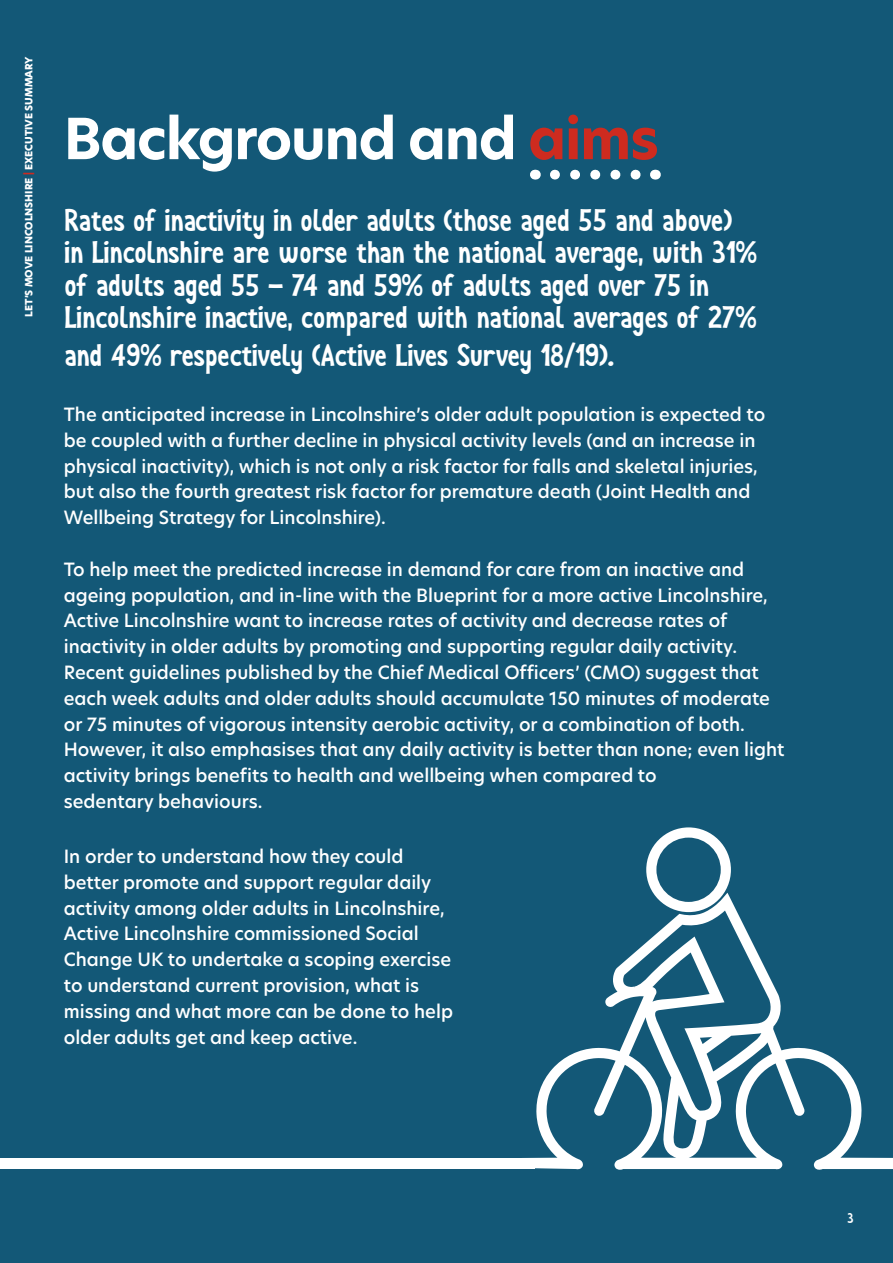
<style>
.page{position:relative;width:893px;height:1263px;background:#135877}
.page>*{position:absolute;margin:0;border:0;box-sizing:border-box;transform-origin:0 0}
.t1{font:700 55.5px "Hero New";letter-spacing:-.02em;color:#fff}
.t2{font:31.5px/32.4px "Joy For Fun";letter-spacing:-.04em;color:#fff}
.t3{font:500 18px/25.8px "Hero New";color:#fff}
.t4{font:14.1px "Joy For Fun";color:#fff}
.t5{font:800 9.9px "Hero New";color:#fff}
.s1{color:#cd2a20}
.s2{color:#ce2b1f}
</style>
<div class="page">
<svg style="left:555px;top:170px;width:86px;height:10px"></svg>
<svg style="left:646px;top:827px;width:85px;height:66px"></svg>
<svg style="left:521px;top:893px;width:372px;height:277px"></svg>
<div style="left:0;top:1158px;width:534px;height:10px;background:#fff"></div>
<p class="t5" style="left:22px;top:317px;width:262px;rotate:-90deg">LET’S MOVE LINCOLNSHIRE <span class="s1">|</span> EXECUTIVE SUMMARY</p>
<h1 class="t1" style="left:64px;top:101px;width:597px">Background and <span class="s2">aims</span></h1>
<p class="t2" style="left:64px;top:204px;width:695px">Rates of inactivity in older adults (those aged 55 and above) in Lincolnshire are worse than the national average, with 31% of adults aged 55 – 74 and 59% of adults aged over 75 in Lincolnshire inactive, compared with national averages of 27%</p>
<h2 class="t2" style="left:64px;top:340px;width:552px">and 49% respectively (Active Lives Survey 18/19).</h2>
<p class="t3" style="left:64px;top:401px;width:703px">The anticipated increase in Lincolnshire’s older adult population is expected to be coupled with a further decline in physical activity levels (and an increase in physical inactivity), which is not only a risk factor for falls and skeletal injuries, but also the fourth greatest risk factor for premature death (Joint Health and Wellbeing Strategy for Lincolnshire).</p>
<p class="t3" style="left:64px;top:556px;width:722px">To help meet the predicted increase in demand for care from an inactive and ageing population, and in-line with the Blueprint for a more active Lincolnshire, Active Lincolnshire want to increase rates of activity and decrease rates of inactivity in older adults by promoting and supporting regular daily activity.<br>Recent guidelines published by the Chief Medical Officers’ (CMO) suggest that each week adults and older adults should accumulate 150 minutes of moderate or 75 minutes of vigorous intensity aerobic activity, or a combination of both.<br>However, it also emphasises that any daily activity is better than none; even light activity brings benefits to health and wellbeing when compared to<br>sedentary behaviours.</p>
<p class="t3" style="left:64px;top:843px;width:391px">In order to understand how they could better promote and support regular daily activity among older adults in Lincolnshire, Active Lincolnshire commissioned Social Change UK to undertake a scoping exercise to understand current provision, what is missing and what more can be done to help older adults get and keep active.</p>
<p class="t4" style="left:847px;top:1211px;width:8px">3</p>
</div>
